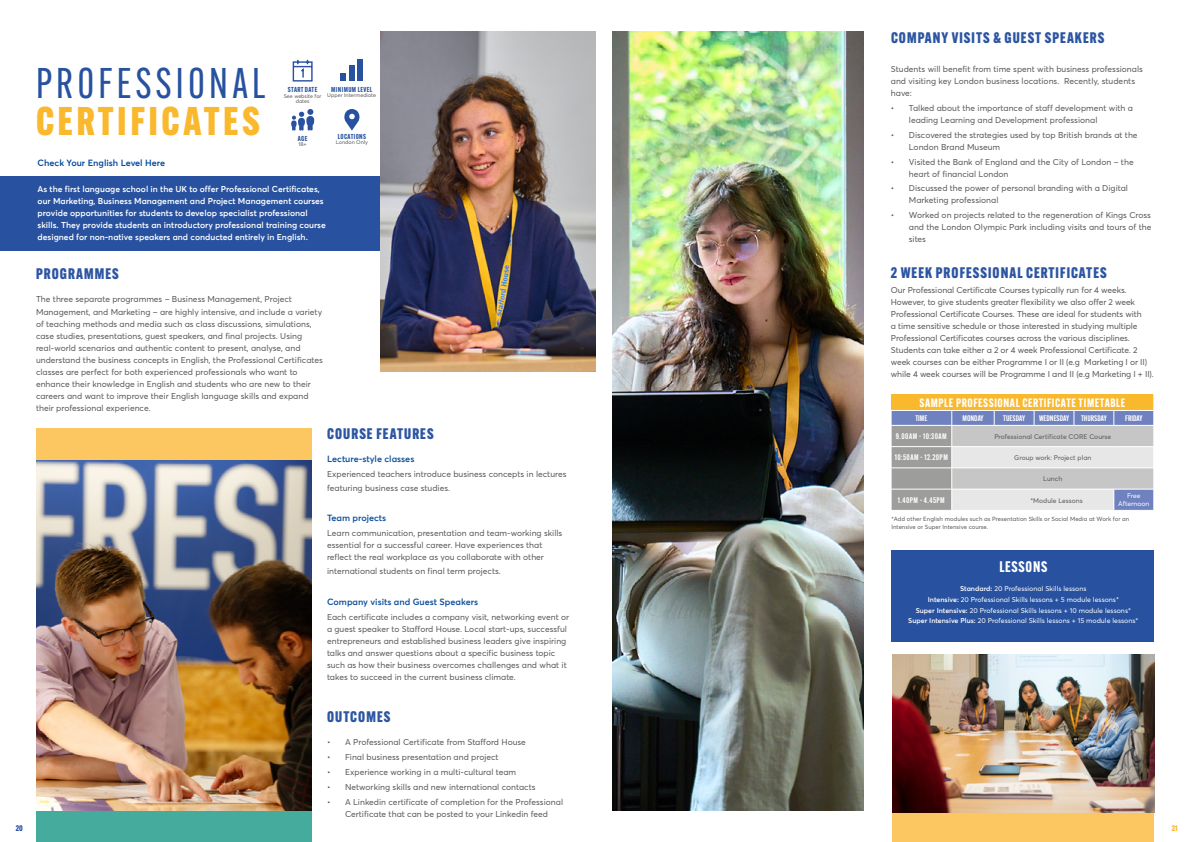
<style>
.page{position:relative;width:1191px;height:842px;background:#fff}
.page>*{position:absolute;margin:0;border:0;box-sizing:border-box;transform-origin:0 0}
.t1{font:42px "Alternate Gothic Cond ATF";letter-spacing:.1em;color:#2852a0}
.t2{font:800 39.2px "Alternate Gothic Cond ATF";letter-spacing:.1em;color:#fab82d}
.t3{font:800 15px "Alternate Gothic Cond ATF";letter-spacing:.07em;color:#2c55a2}
.t4{font:700 15px "Alternate Gothic Cond ATF";letter-spacing:.05em;color:#fff}
.t5{font:700 11.9px "Alternate Gothic Cond ATF";letter-spacing:.05em;color:#fff}
.t6{font:600 9px "Averta Std";color:#0f4f9b}
.t7{font:600 9px "Averta Std";color:#00489a}
.t8{font:8.5px/12px "Averta Std";color:#585856}
.t9{font:600 8.5px/12px "Averta Std";color:#fff}
.t10{font:800 8px "Alternate Gothic Cond ATF";color:#2852a0}
.t11{font:800 8px "Alternate Gothic Cond ATF";color:#fab82d}
.t12{font:600 7.9px "Alternate Gothic Cond ATF";letter-spacing:.005em;color:#fff}
.t13{font:600 7.9px "Alternate Gothic Cond ATF";letter-spacing:.06em;color:#fff}
.t14{font:600 7.9px "Alternate Gothic Cond ATF";letter-spacing:.055em;color:#fff}
.t15{font:700 7.1px "Alternate Gothic Cond ATF";letter-spacing:.05em;color:#2c55a2}
.t16{font:7px/10.8px "Averta Std";color:#fff;text-align:center}
.t17{font:6.8px "Averta Std";color:#585856}
.t18{font:6.8px/8.1px "Averta Std";color:#fff;text-align:center}
.t19{font:6px/8px "Averta Std";color:#585856}
.t20{font:5.4px/5.4px "Averta Std";color:#585856;text-align:center}
.s1{font-weight:600}
</style>
<div class="page">
<div style="left:891px;top:550px;width:263px;height:91px;background:#2852a0"></div>
<div style="left:0;top:176px;width:488px;height:74px;background:#2852a0"></div>
<div style="left:36px;top:811px;width:276px;height:31px;background:#45ac9d"></div>
<img style="left:612px;top:31px;width:251px;height:780px">
<svg style="left:891px;top:394px;width:263px;height:116px;background:#c5beb4"></svg>
<img style="left:36px;top:459px;width:276px;height:352px">
<div style="left:892px;top:811px;width:262px;height:31px;background:#fcc660"></div>
<img style="left:892px;top:655px;width:262px;height:158px">
<img style="left:380px;top:31px;width:215px;height:340px">
<div style="left:36px;top:428px;width:276px;height:31px;background:#fcc660"></div>
<svg style="left:292px;top:59px;width:21px;height:23px"></svg>
<div style="left:357px;top:59px;width:6px;height:22px;background:#2852a0"></div>
<div style="left:349px;top:66px;width:6px;height:15px;background:#2852a0"></div>
<div style="left:340px;top:73px;width:6px;height:8px;background:#2852a0"></div>
<svg style="left:291px;top:109px;width:23px;height:22px"></svg>
<svg style="left:344px;top:109px;width:16px;height:22px"></svg>
<h1 class="t1" style="left:36px;top:57px;width:231px">PROFESSIONAL</h1>
<h2 class="t2" style="left:36px;top:97px;width:225px">CERTIFICATES</h2>
<p class="t7" style="left:38px;top:157px;width:129px">Check Your English Level Here</p>
<p class="t15" style="left:331px;top:85px;width:43px">MINIMUM LEVEL</p>
<p class="t20" style="left:327px;top:93px;width:50px">Upper Intermediate</p>
<p class="t15" style="left:288px;top:85px;width:31px">START DATE</p>
<p class="t20" style="left:284px;top:93px;width:39px">See website for dates</p>
<p class="t15" style="left:298px;top:134px;width:11px">AGE</p>
<p class="t20" style="left:298px;top:141px;width:10px">18+</p>
<p class="t15" style="left:338px;top:132px;width:30px">LOCATIONS</p>
<p class="t20" style="left:336px;top:140px;width:34px">London Only</p>
<p class="t9" style="left:38px;top:183px;width:290px">As the first language school in the UK to offer Professional Certificates, our Marketing, Business Management and Project Management courses provide opportunities for students to develop specialist professional skills. They provide students an introductory professional training course designed for non-native speakers and conducted entirely in English.</p>
<h3 class="t3" style="left:36px;top:264px;width:84px">PROGRAMMES</h3>
<p class="t8" style="left:36px;top:293px;width:288px">The three separate programmes – Business Management, Project Management, and Marketing – are highly intensive, and include a variety of teaching methods and media such as class discussions, simulations, case studies, presentations, guest speakers, and final projects. Using real-world scenarios and authentic content to present, analyse, and understand the business concepts in English, the Professional Certificates classes are perfect for both experienced professionals who want to enhance their knowledge in English and students who are new to their careers and want to improve their English language skills and expand their professional experience.</p>
<h3 class="t3" style="left:327px;top:424px;width:108px">COURSE FEATURES</h3>
<p class="t6" style="left:327px;top:453px;width:89px">Lecture-style classes</p>
<p class="t8" style="left:327px;top:466px;width:241px;line-height:14px">Experienced teachers introduce business concepts in lectures featuring business case studies.</p>
<p class="t6" style="left:327px;top:512px;width:61px">Team projects</p>
<p class="t8" style="left:327px;top:527px;width:237px">Learn communication, presentation and team-working skills essential for a successful career. Have experiences that reflect the real workplace as you collaborate with other</p>
<p class="t8" style="left:327px;top:565px;width:175px">international students on final term projects.</p>
<p class="t6" style="left:327px;top:596px;width:153px">Company visits and Guest Speakers</p>
<p class="t8" style="left:327px;top:611px;width:244px">Each certificate includes a company visit, networking event or a guest speaker to Stafford House. Local start-ups, successful entrepreneurs and established business leaders give inspiring talks and answer questions about a specific business topic such as how their business overcomes challenges and what it takes to succeed in the current business climate.</p>
<h3 class="t3" style="left:327px;top:707px;width:65px">OUTCOMES</h3>
<p class="t8" style="left:327px;top:736px;width:200px">• A Professional Certificate from Stafford House</p>
<p class="t8" style="left:327px;top:751px;width:173px">• Final business presentation and project</p>
<p class="t8" style="left:327px;top:766px;width:191px">• Experience working in a multi-cultural team</p>
<p class="t8" style="left:327px;top:781px;width:210px">• Networking skills and new international contacts</p>
<p class="t8" style="left:327px;top:796px;width:238px;text-align:center">• A Linkedin certificate of completion for the Professional<br>Certificate that can be posted to your Linkedin feed</p>
<h3 class="t3" style="left:891px;top:29px;width:215px">COMPANY VISITS &amp; GUEST SPEAKERS</h3>
<p class="t8" style="left:891px;top:63px;width:253px">Students will benefit from time spent with business professionals and visiting key London business locations. Recently, students have:</p>
<p class="t8" style="left:909px;top:102px;width:226px;text-indent:-18px">• Talked about the importance of staff development with a leading Learning and Development professional</p>
<p class="t8" style="left:909px;top:129px;width:230px;text-indent:-18px">• Discovered the strategies used by top British brands at the<br>London Brand Museum</p>
<p class="t8" style="left:909px;top:155px;width:226px;text-indent:-18px">• Visited the Bank of England and the City of London – the heart of financial London</p>
<p class="t8" style="left:909px;top:182px;width:221px;text-indent:-18px">• Discussed the power of personal branding with a Digital<br>Marketing professional</p>
<p class="t8" style="left:909px;top:209px;width:244px;text-align:justify;text-indent:-18px">• Worked on projects related to the regeneration of Kings Cross and the London Olympic Park including visits and tours of the sites</p>
<h3 class="t3" style="left:891px;top:263px;width:217px">2 WEEK PROFESSIONAL CERTIFICATES</h3>
<p class="t8" style="left:891px;top:284px;width:265px">Our Professional Certificate Courses typically run for 4 weeks.<br>However, to give students greater flexibility we also offer 2 week Professional Certificate Courses. These are ideal for students with<br>a time sensitive schedule or those interested in studying multiple Professional Certificates courses across the various disciplines.<br>Students can take either a 2 or 4 week Professional Certificate. 2 week courses can be either Programme I or II (e.g Marketing I or II) while 4 week courses will be Programme I and II (e.g Marketing I + II).</p>
<h3 class="t5" style="left:919px;top:395px;width:207px">SAMPLE PROFESSIONAL CERTIFICATE TIMETABLE</h3>
<p class="t12" style="left:915px;top:413px;width:14px">TIME</p>
<p class="t12" style="left:962px;top:413px;width:23px">MONDAY</p>
<p class="t12" style="left:1003px;top:413px;width:23px">TUESDAY</p>
<p class="t12" style="left:1039px;top:413px;width:32px">WEDNESDAY</p>
<p class="t12" style="left:1081px;top:413px;width:27px">THURSDAY</p>
<p class="t12" style="left:1125px;top:413px;width:19px">FRIDAY</p>
<p class="t13" style="left:896px;top:431px;width:52px">9.00AM - 10:30AM</p>
<p class="t17" style="left:994px;top:432px;width:118px">Professional Certificate CORE Course</p>
<p class="t14" style="left:895px;top:452px;width:54px">10:50AM - 12.20PM</p>
<p class="t17" style="left:1014px;top:453px;width:79px">Group work: Project plan</p>
<p class="t17" style="left:1043px;top:474px;width:20px">Lunch</p>
<p class="t13" style="left:898px;top:495px;width:48px">1.40PM - 4.45PM</p>
<p class="t17" style="left:1030px;top:496px;width:54px">*Module Lessons</p>
<p class="t18" style="left:1118px;top:492px;width:33px">Free<br>Afternoon</p>
<p class="t19" style="left:891px;top:515px;width:239px">*Add other English modules such as Presentation Skills or Social Media at Work for an<br>Intensive or Super Intensive course.</p>
<h3 class="t4" style="left:999px;top:557px;width:49px">LESSONS</h3>
<p class="t16" style="left:908px;top:583px;width:232px"><span class="s1">Standard:</span> 20 Professional Skills lessons<br><span class="s1">Intensive:</span> 20 Professional Skills lessons + 5 module lessons*<br><span class="s1">Super Intensive:</span> 20 Professional Skills lessons + 10 module lessons* <span class="s1">Super Intensive Plus:</span> 20 Professional Skills lessons + 15 module lessons*</p>
<p class="t10" style="left:16px;top:823px;width:9px">20</p>
<p class="t11" style="left:1171px;top:823px;width:7px">21</p>
</div>
